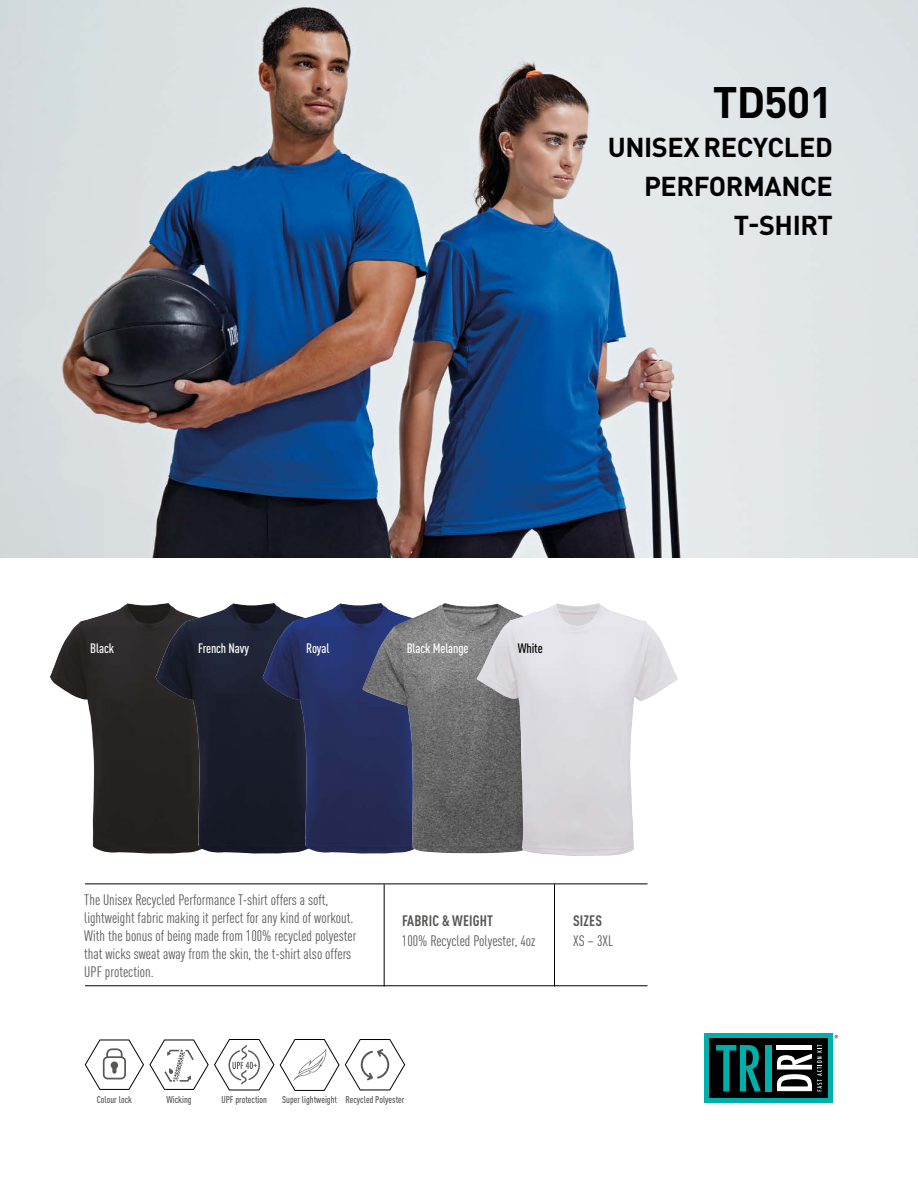
<style>
.page{position:relative;width:918px;height:1188px;background:#fff}
.page>*{position:absolute;margin:0;border:0;box-sizing:border-box;transform-origin:0 0}
.t1{font:700 43.5px "DIN Pro";letter-spacing:-.025em;color:#000}
.t2{font:700 27px/39px "DIN Pro";letter-spacing:-.015em;color:#000;text-align:right}
.t3{font:condensed 15px/18px "DIN Pro";color:#575756}
.t4{font:700 condensed 15px "DIN Pro";letter-spacing:.01em;color:#575756}
.t5{font:500 condensed 13.5px "DIN Pro";letter-spacing:-.01em;color:#fff}
.t6{font:500 condensed 13.5px "DIN Pro";letter-spacing:-.01em;color:#000}
.t7{font:500 condensed 9.75px "DIN Pro";color:#575756}
</style>
<div class="page">
<div style="left:704px;top:1033px;width:129px;height:70px;background:#00aeaa"></div>
<div style="left:709px;top:1038px;width:119px;height:60px;background:#000"></div>
<svg style="left:716px;top:1045px;width:45px;height:46px"></svg>
<div style="left:766px;top:1045px;width:6px;height:46px;background:#00aeaa"></div>
<svg style="left:777px;top:1045px;width:45px;height:46px"></svg>
<img style="left:50px;top:603px;width:106px;height:251px">
<img style="left:156px;top:603px;width:107px;height:251px">
<img style="left:263px;top:603px;width:197px;height:251px">
<img style="left:362px;top:603px;width:115px;height:250px">
<img style="left:477px;top:603px;width:201px;height:253px">
<img style="left:0;top:0;width:918px;height:557px">
<hr style="left:85px;top:884px;width:563px;height:1px;background:#000">
<hr style="left:85px;top:986px;width:563px;height:1px;background:#000">
<hr style="left:554px;top:884px;width:1px;height:102px;background:#000">
<hr style="left:384px;top:884px;width:1px;height:102px;background:#000">
<svg style="left:85px;top:1039px;width:320px;height:52px"></svg>
<h1 class="t1" style="left:713px;top:66px;width:122px">TD501</h1>
<h2 class="t2" style="left:608px;top:125px;width:227px">UNISEX RECYCLED<br>PERFORMANCE<br>T-SHIRT</h2>
<p class="t5" style="left:90px;top:638px;width:25px">Black</p>
<p class="t5" style="left:198px;top:638px;width:53px">French Navy</p>
<p class="t5" style="left:306px;top:638px;width:25px">Royal</p>
<p class="t5" style="left:407px;top:638px;width:63px">Black Melange</p>
<p class="t6" style="left:518px;top:638px;width:26px">White</p>
<p class="t3" style="left:84px;top:889px;width:274px">The Unisex Recycled Performance T-shirt offers a soft, lightweight fabric making it perfect for any kind of workout.<br>With the bonus of being made from 100% recycled polyester that wicks sweat away from the skin, the t-shirt also offers UPF protection.</p>
<p class="t4" style="left:402px;top:909px;width:93px">FABRIC &amp; WEIGHT</p>
<p class="t3" style="left:402px;top:931px;width:135px">100% Recycled Polyester, 4oz</p>
<p class="t4" style="left:573px;top:909px;width:30px">SIZES</p>
<p class="t3" style="left:573px;top:931px;width:41px">XS – 3XL</p>
<p class="t7" style="left:97px;top:1092px;width:37px">Colour lock</p>
<p class="t7" style="left:166px;top:1092px;width:27px">Wicking</p>
<p class="t7" style="left:221px;top:1093px;width:47px">UPF protection</p>
<p class="t7" style="left:282px;top:1092px;width:124px">Super lightweight Recycled Polyester</p>
</div>
